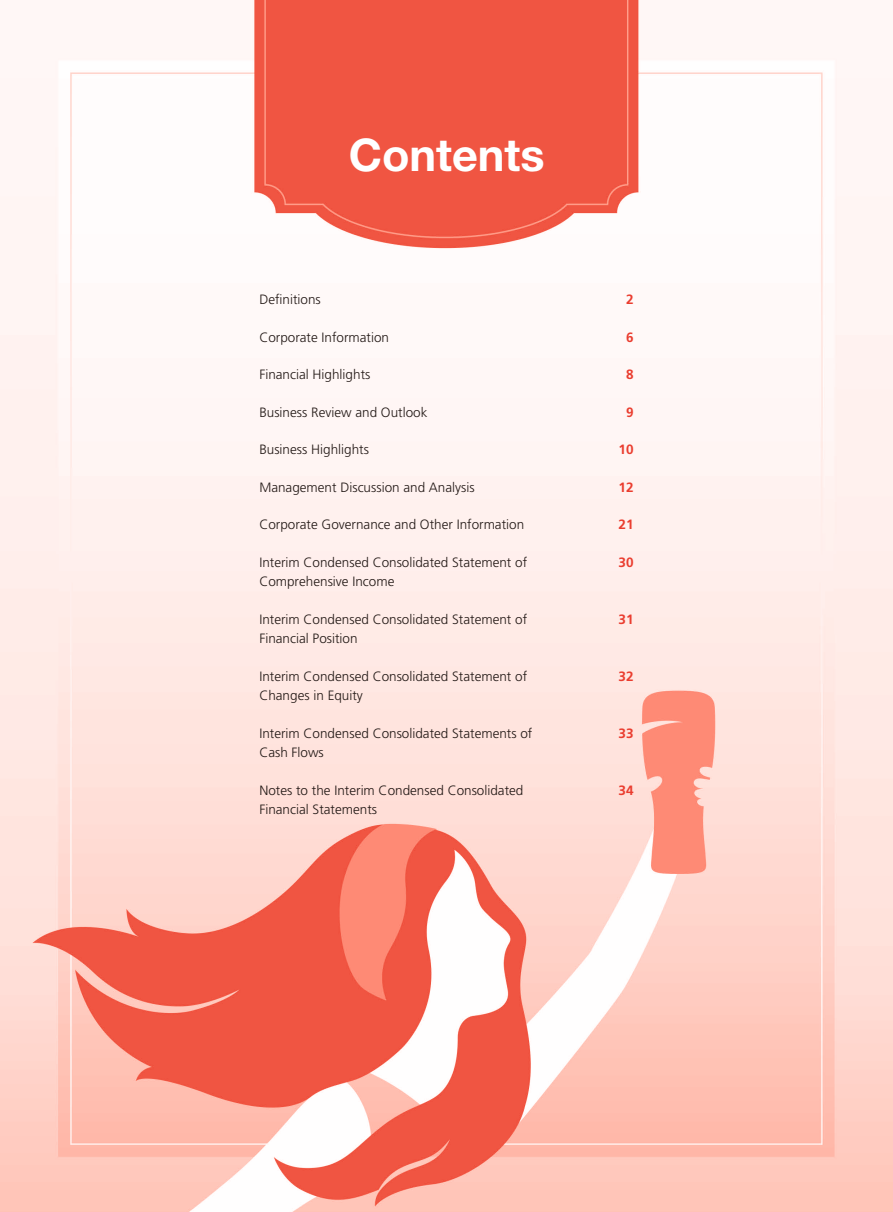
<style>
.page{position:relative;width:893px;height:1212px;background:#fff}
.page>*{position:absolute;margin:0;border:0;box-sizing:border-box;transform-origin:0 0}
.t1{font:700 45px "Helvetica Neue LT Std";color:#fff}
.t2{font:300 13.5px/19.5px "Frutiger LT Std";color:#231916}
.t3{font:700 13.5px "Frutiger LT Std";color:#ea3d2f}
</style>
<div class="page">
<img style="left:0;top:0;width:893px;height:1212px">
<h1 class="t1" style="left:349px;top:127px;width:197px">Contents</h1>
<p class="t2" style="left:259px;top:290px;width:63px">Definitions</p>
<p class="t3" style="left:626px;top:291px;width:9px">2</p>
<p class="t2" style="left:259px;top:327px;width:131px">Corporate Information</p>
<p class="t3" style="left:626px;top:329px;width:9px">6</p>
<p class="t2" style="left:259px;top:365px;width:113px">Financial Highlights</p>
<p class="t3" style="left:626px;top:366px;width:9px">8</p>
<p class="t2" style="left:259px;top:402px;width:170px">Business Review and Outlook</p>
<p class="t3" style="left:626px;top:404px;width:9px">9</p>
<p class="t2" style="left:259px;top:440px;width:111px">Business Highlights</p>
<p class="t3" style="left:619px;top:441px;width:17px">10</p>
<p class="t2" style="left:259px;top:477px;width:217px">Management Discussion and Analysis</p>
<p class="t3" style="left:619px;top:479px;width:17px">12</p>
<p class="t2" style="left:259px;top:515px;width:266px">Corporate Governance and Other Information</p>
<p class="t3" style="left:619px;top:516px;width:17px">21</p>
<p class="t2" style="left:259px;top:552px;width:269px">Interim Condensed Consolidated Statement of<br>Comprehensive Income</p>
<p class="t3" style="left:619px;top:554px;width:17px">30</p>
<p class="t2" style="left:259px;top:609px;width:269px">Interim Condensed Consolidated Statement of<br>Financial Position</p>
<p class="t3" style="left:619px;top:611px;width:17px">31</p>
<p class="t2" style="left:259px;top:666px;width:269px">Interim Condensed Consolidated Statement of<br>Changes in Equity</p>
<p class="t3" style="left:619px;top:668px;width:17px">32</p>
<p class="t2" style="left:259px;top:723px;width:275px">Interim Condensed Consolidated Statements of<br>Cash Flows</p>
<p class="t3" style="left:619px;top:725px;width:17px">33</p>
<p class="t2" style="left:259px;top:780px;width:266px">Notes to the Interim Condensed Consolidated<br>Financial Statements</p>
<p class="t3" style="left:619px;top:782px;width:17px">34</p>
</div>
